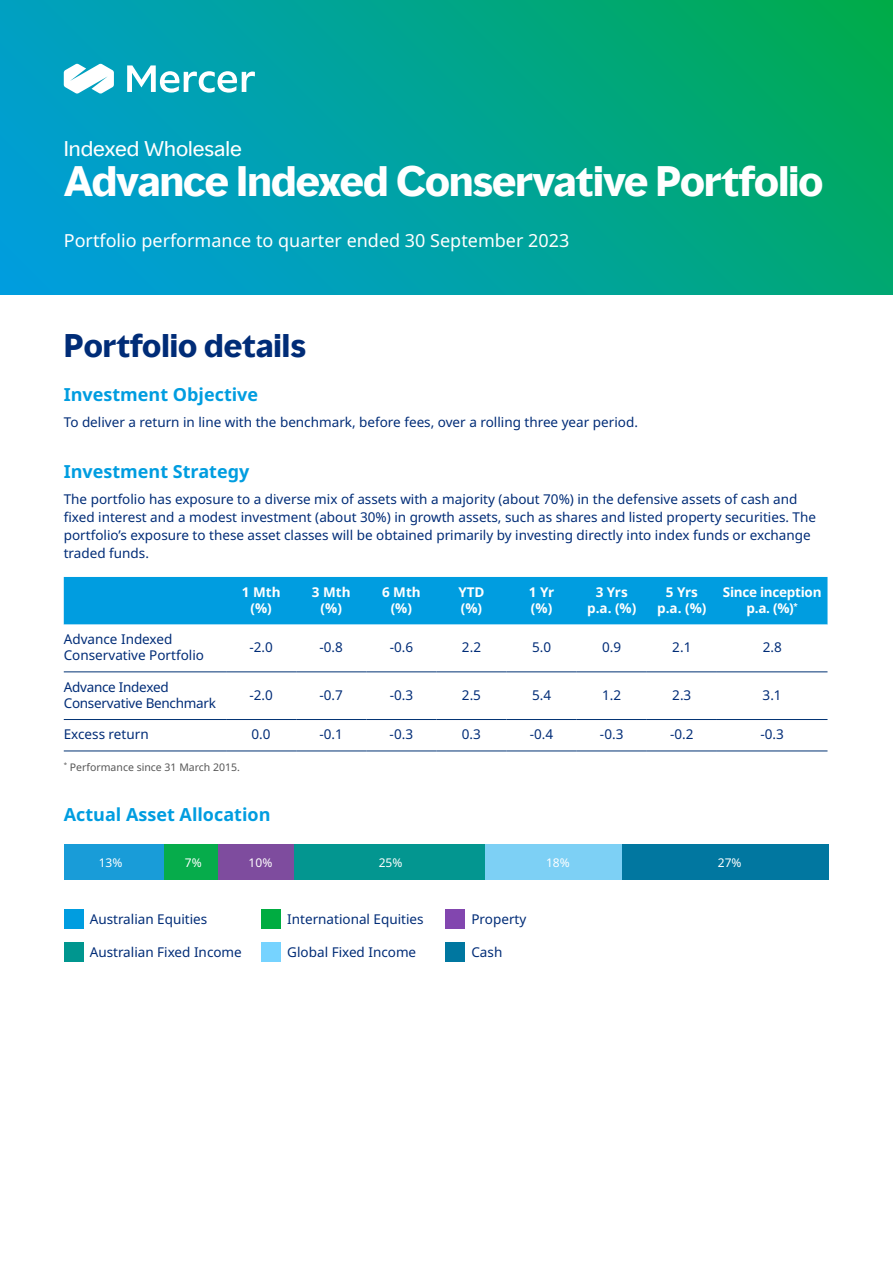
<style>
.page{position:relative;width:893px;height:1263px;background:#fff}
.page>*{position:absolute;margin:0;border:0;box-sizing:border-box;transform-origin:0 0}
.t1{font:700 39px "MMC Display";letter-spacing:-.02em;color:#fff}
.t2{font:700 30px "MMC Display";color:#002c77}
.t3{font:19.5px "MMC Display";color:#fff}
.t4{font:700 18px "Noto Sans";color:#009de0}
.t5{font:18px "Noto Sans";color:#fff}
.t6{font:13.5px/18px "Noto Sans";color:#002c77}
.t7{font:700 13.5px/16.2px "Noto Sans";letter-spacing:-.02em;color:#fff;text-align:center}
.t8{font:13.5px/16.2px "Noto Sans";letter-spacing:-.02em;color:#002c77}
.t9{font:12px "Noto Sans";color:#fff}
.t10{font:10.5px "Noto Sans";color:#565656}
</style>
<div class="page">
<svg style="left:0;top:0;width:893px;height:294px;background:#00a398"></svg>
<svg style="left:127px;top:65px;width:128px;height:28px"></svg>
<svg style="left:64px;top:64px;width:50px;height:30px"></svg>
<div style="left:64px;top:577px;width:763px;height:48px;background:#009de0"></div>
<svg style="left:64px;top:672px;width:763px;height:1px"></svg>
<hr style="left:64px;top:671px;width:162px;height:1px;background:#003273">
<hr style="left:226px;top:671px;width:70px;height:1px;background:#003273">
<hr style="left:296px;top:671px;width:70px;height:1px;background:#003273">
<hr style="left:366px;top:671px;width:70px;height:1px;background:#003273">
<hr style="left:436px;top:671px;width:71px;height:1px;background:#003273">
<hr style="left:507px;top:671px;width:70px;height:1px;background:#003273">
<hr style="left:577px;top:671px;width:70px;height:1px;background:#003273">
<hr style="left:647px;top:671px;width:70px;height:1px;background:#003273">
<hr style="left:717px;top:671px;width:110px;height:1px;background:#003273">
<hr style="left:64px;top:719px;width:162px;height:1px;background:#003273">
<hr style="left:226px;top:719px;width:70px;height:1px;background:#003273">
<hr style="left:296px;top:719px;width:70px;height:1px;background:#003273">
<hr style="left:366px;top:719px;width:70px;height:1px;background:#003273">
<hr style="left:436px;top:719px;width:71px;height:1px;background:#003273">
<hr style="left:507px;top:719px;width:70px;height:1px;background:#003273">
<hr style="left:577px;top:719px;width:70px;height:1px;background:#003273">
<hr style="left:647px;top:719px;width:70px;height:1px;background:#003273">
<hr style="left:717px;top:719px;width:110px;height:1px;background:#003273">
<hr style="left:64px;top:750px;width:162px;height:1px;background:#003273">
<hr style="left:226px;top:750px;width:70px;height:1px;background:#003273">
<hr style="left:296px;top:750px;width:70px;height:1px;background:#003273">
<hr style="left:366px;top:750px;width:70px;height:1px;background:#003273">
<hr style="left:436px;top:750px;width:71px;height:1px;background:#003273">
<hr style="left:507px;top:750px;width:70px;height:1px;background:#003273">
<hr style="left:577px;top:750px;width:70px;height:1px;background:#003273">
<hr style="left:647px;top:750px;width:70px;height:1px;background:#003273">
<hr style="left:717px;top:750px;width:110px;height:1px;background:#003273">
<div style="left:622px;top:844px;width:206px;height:36px;background:#0177a0"></div>
<div style="left:485px;top:844px;width:137px;height:36px;background:#7dd0f5"></div>
<div style="left:294px;top:844px;width:191px;height:36px;background:#039690"></div>
<div style="left:217px;top:844px;width:77px;height:36px;background:#7e4c9e"></div>
<div style="left:164px;top:844px;width:53px;height:36px;background:#06ac4b"></div>
<div style="left:65px;top:844px;width:99px;height:36px;background:#199cd8"></div>
<div style="left:64px;top:909px;width:19px;height:19px;background:#009de0"></div>
<div style="left:261px;top:909px;width:20px;height:19px;background:#00ac41"></div>
<div style="left:446px;top:909px;width:19px;height:19px;background:#8246af"></div>
<div style="left:64px;top:942px;width:19px;height:19px;background:#00968f"></div>
<div style="left:261px;top:942px;width:20px;height:19px;background:#76d3ff"></div>
<div style="left:446px;top:942px;width:19px;height:19px;background:#0077a0"></div>
<h3 class="t3" style="left:64px;top:136px;width:179px">Indexed Wholesale</h3>
<h1 class="t1" style="left:64px;top:156px;width:761px">Advance Indexed Conservative Portfolio</h1>
<h3 class="t5" style="left:64px;top:227px;width:507px">Portfolio performance to quarter ended 30 September 2023</h3>
<h2 class="t2" style="left:64px;top:326px;width:244px">Portfolio details</h2>
<h3 class="t4" style="left:64px;top:382px;width:196px">Investment Objective</h3>
<p class="t6" style="left:64px;top:414px;width:576px">To deliver a return in line with the benchmark, before fees, over a rolling three year period.</p>
<h3 class="t4" style="left:64px;top:458px;width:187px">Investment Strategy</h3>
<p class="t6" style="left:64px;top:491px;width:754px">The portfolio has exposure to a diverse mix of assets with a majority (about 70%) in the defensive assets of cash and fixed interest and a modest investment (about 30%) in growth assets, such as shares and listed property securities. The portfolio’s exposure to these asset classes will be obtained primarily by investing directly into index funds or exchange traded funds.</p>
<p class="t7" style="left:242px;top:584px;width:40px">1 Mth (%)</p>
<p class="t7" style="left:312px;top:584px;width:40px">3 Mth (%)</p>
<p class="t7" style="left:382px;top:584px;width:40px">6 Mth (%)</p>
<p class="t7" style="left:458px;top:584px;width:28px;text-align:left">YTD (%)</p>
<p class="t7" style="left:529px;top:584px;width:27px;text-align:left">1 Yr (%)</p>
<p class="t7" style="left:587px;top:584px;width:51px">3 Yrs p.a. (%)</p>
<p class="t7" style="left:657px;top:584px;width:51px">5 Yrs p.a. (%)</p>
<p class="t7" style="left:723px;top:584px;width:100px">Since inception p.a. (%)<sup>*</sup></p>
<p class="t6" style="left:64px;top:631px;width:142px;line-height:16.2px">Advance Indexed<br>Conservative Portfolio</p>
<p class="t6" style="left:249px;top:639px;width:25px">-2.0</p>
<p class="t6" style="left:320px;top:639px;width:25px">-0.8</p>
<p class="t6" style="left:390px;top:639px;width:25px">-0.6</p>
<p class="t6" style="left:462px;top:639px;width:21px">2.2</p>
<p class="t6" style="left:532px;top:639px;width:21px">5.0</p>
<p class="t6" style="left:602px;top:639px;width:21px">0.9</p>
<p class="t6" style="left:672px;top:639px;width:21px">2.1</p>
<p class="t6" style="left:763px;top:639px;width:21px">2.8</p>
<p class="t8" style="left:64px;top:679px;width:154px">Advance Indexed<br>Conservative Benchmark</p>
<p class="t6" style="left:249px;top:686px;width:25px">-2.0</p>
<p class="t6" style="left:320px;top:686px;width:25px">-0.7</p>
<p class="t6" style="left:390px;top:686px;width:25px">-0.3</p>
<p class="t6" style="left:462px;top:686px;width:21px">2.5</p>
<p class="t6" style="left:532px;top:686px;width:21px">5.4</p>
<p class="t6" style="left:602px;top:686px;width:21px">1.2</p>
<p class="t6" style="left:672px;top:686px;width:21px">2.3</p>
<p class="t6" style="left:763px;top:686px;width:21px">3.1</p>
<p class="t6" style="left:64px;top:726px;width:86px">Excess return</p>
<p class="t6" style="left:252px;top:726px;width:21px">0.0</p>
<p class="t6" style="left:320px;top:726px;width:25px">-0.1</p>
<p class="t6" style="left:390px;top:726px;width:25px">-0.3</p>
<p class="t6" style="left:462px;top:726px;width:21px">0.3</p>
<p class="t6" style="left:530px;top:726px;width:25px">-0.4</p>
<p class="t6" style="left:600px;top:726px;width:25px">-0.3</p>
<p class="t6" style="left:670px;top:726px;width:25px">-0.2</p>
<p class="t6" style="left:760px;top:726px;width:25px">-0.3</p>
<p class="t10" style="left:64px;top:759px;width:178px"><sup>*</sup> Performance since 31 March 2015.</p>
<h3 class="t4" style="left:64px;top:802px;width:208px">Actual Asset Allocation</h3>
<p class="t9" style="left:99px;top:854px;width:25px">13%</p>
<p class="t9" style="left:185px;top:854px;width:18px">7%</p>
<p class="t9" style="left:249px;top:854px;width:25px">10%</p>
<p class="t9" style="left:379px;top:854px;width:25px">25%</p>
<p class="t9" style="left:546px;top:854px;width:25px">18%</p>
<p class="t9" style="left:718px;top:854px;width:25px">27%</p>
<p class="t6" style="left:90px;top:910px;width:119px">Australian Equities</p>
<p class="t6" style="left:287px;top:910px;width:138px">International Equities</p>
<p class="t6" style="left:471px;top:910px;width:56px">Property</p>
<p class="t6" style="left:90px;top:943px;width:154px">Australian Fixed Income</p>
<p class="t6" style="left:287px;top:943px;width:130px">Global Fixed Income</p>
<p class="t6" style="left:471px;top:943px;width:32px">Cash</p>
</div>
